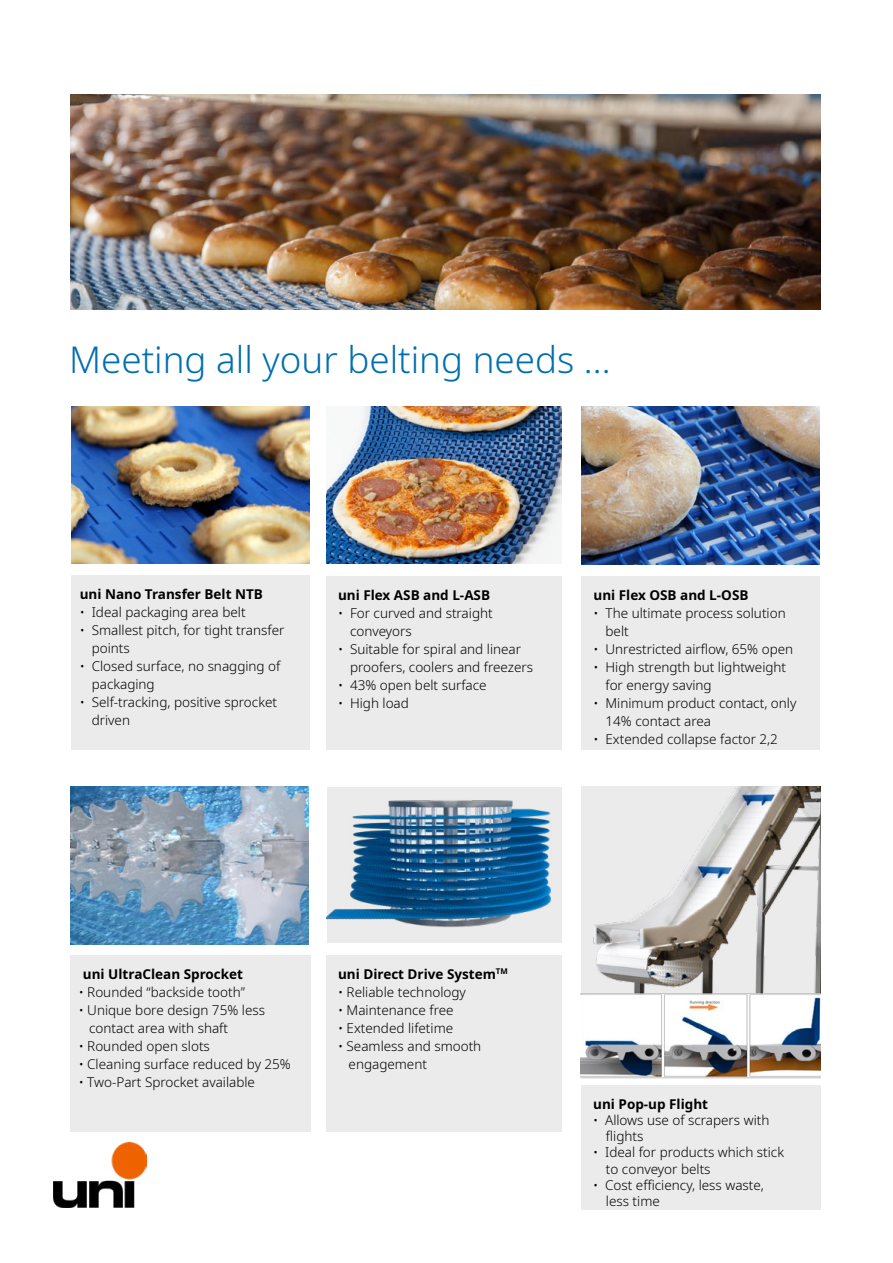
<style>
.page{position:relative;width:893px;height:1263px;background:#fff}
.page>*{position:absolute;margin:0;border:0;box-sizing:border-box;transform-origin:0 0}
.t1{font:300 36.75px "Noto Sans";color:#006faf}
.t2{font:300 13.5px/18px "Noto Sans";color:#000}
.t3{font:700 13.5px "Noto Sans";color:#000}
</style>
<div class="page">
<img style="left:70px;top:95px;width:751px;height:214px">
<div style="left:71px;top:575px;width:238px;height:175px;background:#ebebec"></div>
<div style="left:326px;top:576px;width:235px;height:174px;background:#ebebec"></div>
<div style="left:581px;top:576px;width:239px;height:174px;background:#ebebec"></div>
<img style="left:71px;top:406px;width:238px;height:157px">
<img style="left:581px;top:406px;width:239px;height:158px">
<img style="left:326px;top:406px;width:235px;height:157px">
<img style="left:53px;top:1142px;width:94px;height:66px">
<div style="left:70px;top:955px;width:240px;height:177px;background:#ebebec"></div>
<img style="left:70px;top:787px;width:238px;height:157px">
<div style="left:326px;top:955px;width:235px;height:177px;background:#ebebec"></div>
<img style="left:326px;top:787px;width:235px;height:156px">
<div style="left:581px;top:1085px;width:240px;height:125px;background:#ebebec"></div>
<img style="left:581px;top:787px;width:240px;height:292px">
<h1 class="t1" style="left:69px;top:334px;width:543px">Meeting all your belting needs ...</h1>
<p class="t3" style="left:80px;top:584px;width:185px">uni Nano Transfer Belt NTB</p>
<p class="t2" style="left:80px;top:603px;width:167px">• Ideal packaging area belt</p>
<p class="t2" style="left:92px;top:621px;width:194px;text-indent:-12px">• Smallest pitch, for tight transfer points</p>
<p class="t2" style="left:92px;top:657px;width:190px;text-indent:-12px">• Closed surface, no snagging of packaging</p>
<p class="t2" style="left:92px;top:693px;width:187px;text-indent:-12px">• Self-tracking, positive sprocket driven</p>
<p class="t3" style="left:338px;top:585px;width:154px">uni Flex ASB and L-ASB</p>
<p class="t2" style="left:350px;top:604px;width:144px;text-indent:-12px">• For curved and straight conveyors</p>
<p class="t2" style="left:350px;top:640px;width:185px;text-indent:-12px">• Suitable for spiral and linear proofers, coolers and freezers</p>
<p class="t2" style="left:338px;top:676px;width:150px">• 43% open belt surface</p>
<p class="t2" style="left:338px;top:694px;width:72px">• High load</p>
<p class="t3" style="left:593px;top:585px;width:156px">uni Flex OSB and L-OSB</p>
<p class="t2" style="left:605px;top:604px;width:182px;text-indent:-12px">• The ultimate process solution belt</p>
<p class="t2" style="left:593px;top:640px;width:201px">• Unrestricted airflow, 65% open</p>
<p class="t2" style="left:605px;top:658px;width:182px;text-indent:-12px">• High strength but lightweight for energy saving</p>
<p class="t2" style="left:605px;top:694px;width:192px;text-indent:-12px">• Minimum product contact, only<br>14% contact area</p>
<p class="t2" style="left:593px;top:730px;width:186px">• Extended collapse factor 2,2</p>
<p class="t3" style="left:83px;top:964px;width:162px">uni UltraClean Sprocket</p>
<p class="t2" style="left:79px;top:983px;width:168px">• Rounded “backside tooth”</p>
<p class="t2" style="left:89px;top:1001px;width:177px;text-indent:-11px">• Unique bore design 75% less contact area with shaft</p>
<p class="t2" style="left:79px;top:1037px;width:133px">• Rounded open slots</p>
<p class="t2" style="left:79px;top:1055px;width:214px">• Cleaning surface reduced by 25%</p>
<p class="t2" style="left:79px;top:1073px;width:178px">• Two-Part Sprocket available</p>
<p class="t3" style="left:338px;top:964px;width:171px">uni Direct Drive System<sup>TM</sup></p>
<p class="t2" style="left:338px;top:983px;width:129px">• Reliable technology</p>
<p class="t2" style="left:338px;top:1001px;width:117px">• Maintenance free</p>
<p class="t2" style="left:338px;top:1019px;width:117px">• Extended lifetime</p>
<p class="t2" style="left:349px;top:1037px;width:134px;text-indent:-11px">• Seamless and smooth engagement</p>
<p class="t3" style="left:593px;top:1094px;width:116px">uni Pop-up Flight</p>
<p class="t2" style="left:606px;top:1112px;width:165px;line-height:16.2px;text-indent:-13px">• Allows use of scrapers with flights</p>
<p class="t2" style="left:606px;top:1145px;width:180px;line-height:16.2px;text-indent:-13px">• Ideal for products which stick to conveyor belts</p>
<p class="t2" style="left:606px;top:1177px;width:160px;line-height:16.2px;text-indent:-13px">• Cost efficiency, less waste, less time</p>
</div>
